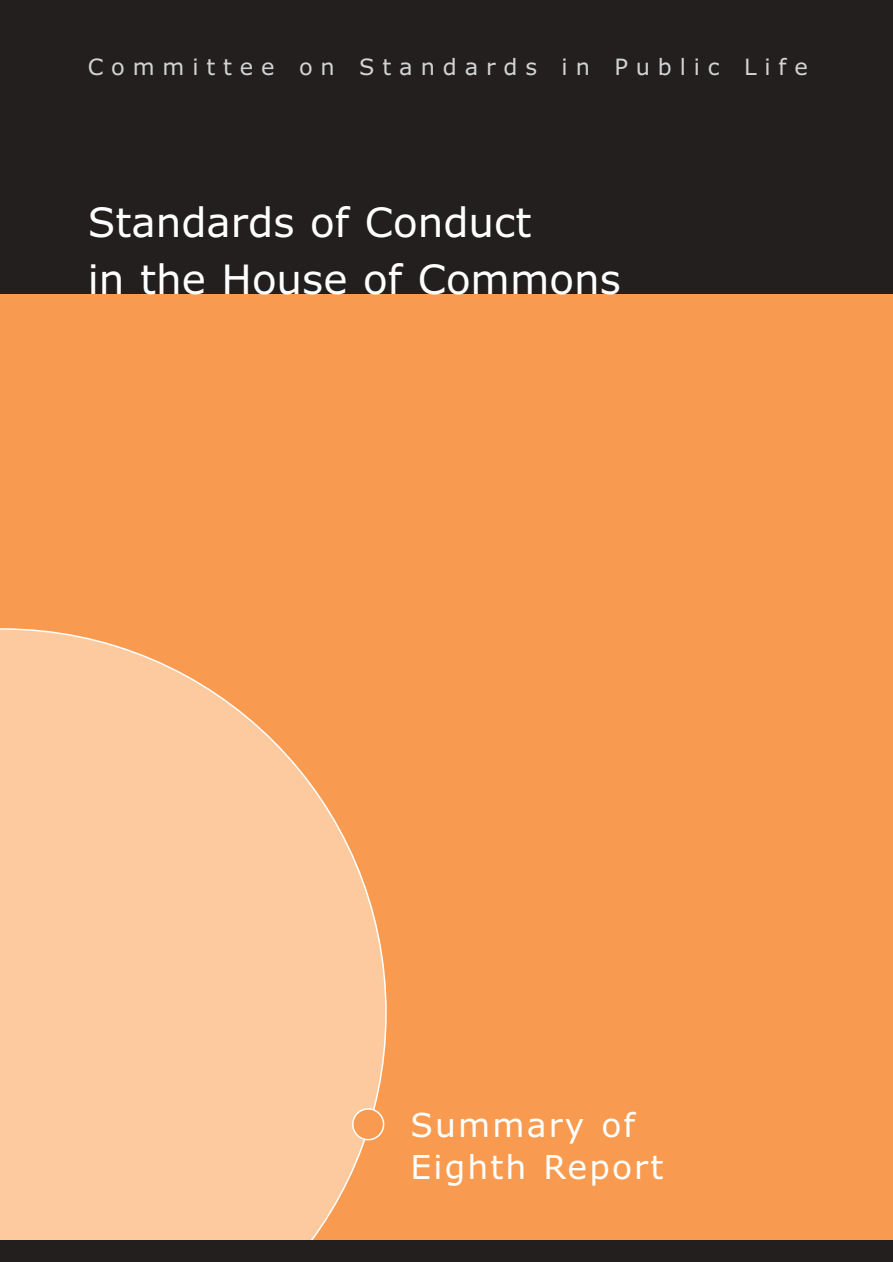
<style>
.page{position:relative;width:893px;height:1262px;background:#fff}
.page>*{position:absolute;margin:0;border:0;box-sizing:border-box;transform-origin:0 0}
.t1{font:40.5px/57px "Verdana";color:#fff}
.t2{font:33px/42px "Verdana";letter-spacing:.065em;color:#fff}
.t3{font:22.5px "Verdana";letter-spacing:.35em;color:#d1d3d5}
</style>
<div class="page">
<div style="left:0;top:0;width:892px;height:355px;background:#231f1f"></div>
<div style="left:0;top:294px;width:892px;height:958px;background:#f89b50"></div>
<svg style="left:0;top:628px;width:387px;height:612px;fill:#fdca9f"></svg>
<svg style="left:349px;top:1105px;width:38px;height:36px"></svg>
<div style="left:0;top:1240px;width:892px;height:21px;background:#231f1f"></div>
<p class="t3" style="left:88px;top:58px;width:721px">Committee on Standards in Public Life</p>
<p class="t1" style="left:88px;top:197px;width:534px">Standards of Conduct<br>in the House of Commons</p>
<p class="t2" style="left:410px;top:1107px;width:254px">Summary of<br>Eighth Report</p>
</div>
